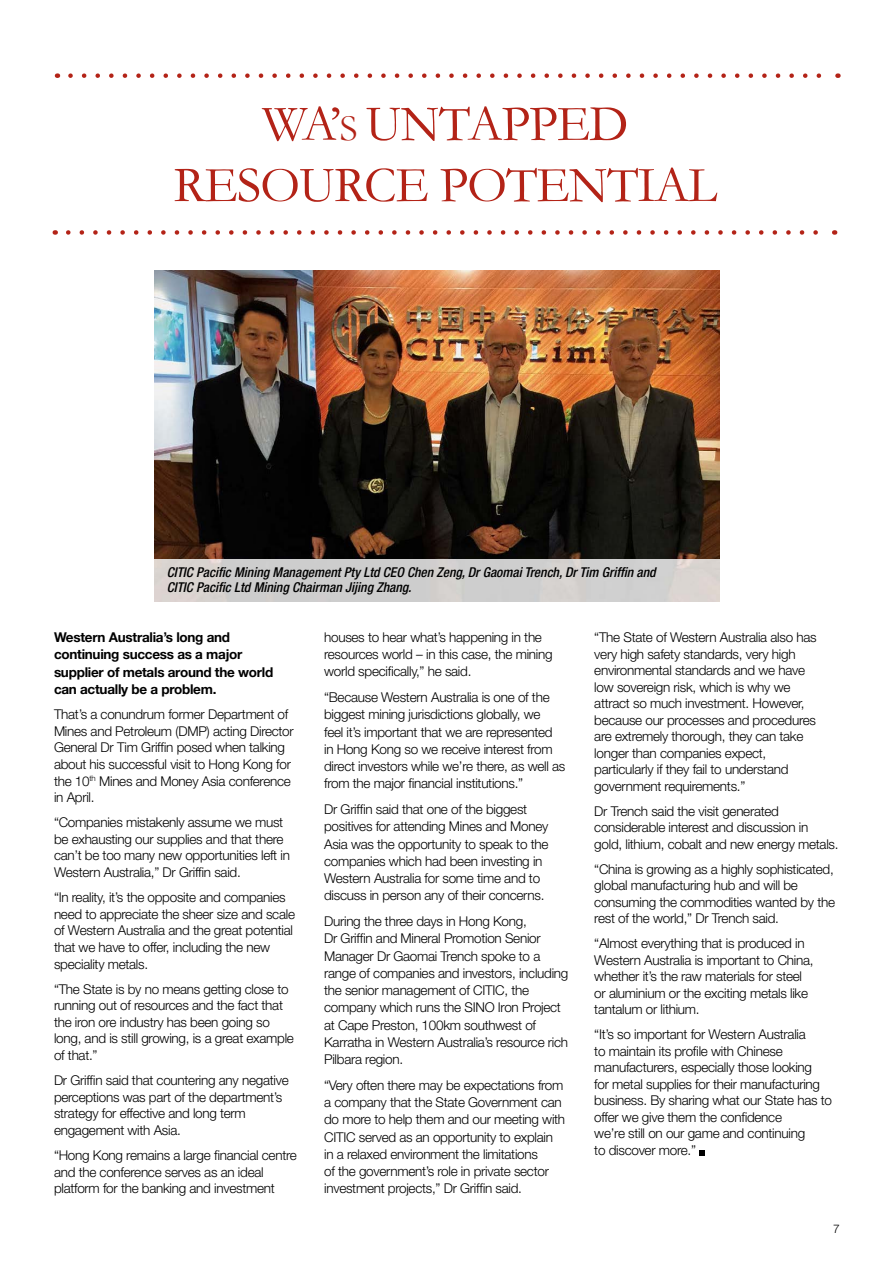
<style>
.page{position:relative;width:893px;height:1263px;background:#fff}
.page>*{position:absolute;margin:0;border:0;box-sizing:border-box;transform-origin:0 0}
.t1{font:51px/61.2px "Garamond";letter-spacing:-.02em;color:#b32317;text-align:center}
.t2{font:300 13.5px/16.6px "Helvetica Neue";letter-spacing:-.02em;color:#000}
.t3{font:italic 500 condensed 13.5px/15px "Helvetica Neue";color:#000}
.t4{font:700 13.5px/17.4px "Helvetica Neue";letter-spacing:-.02em;color:#000}
.t5{font:300 12px "Helvetica Neue";color:#000}
.s1{font-size:37.5px}
</style>
<div class="page">
<svg style="left:68px;top:230px;width:750px;height:5px"></svg>
<svg style="left:70px;top:73px;width:752px;height:5px"></svg>
<svg style="left:699px;top:1150px;width:5px;height:5px"></svg>
<img style="left:154px;top:271px;width:566px;height:289px">
<svg style="left:154px;top:560px;width:566px;height:42px"></svg>
<h1 class="t1" style="left:174px;top:93px;width:545px">WA’<span class="s1">S</span> UNTAPPED<br>RESOURCE POTENTIAL</h1>
<p class="t3" style="left:167px;top:564px;width:491px">CITIC Pacific Mining Management Pty Ltd CEO Chen Zeng, Dr Gaomai Trench, Dr Tim Griffin and<br>CITIC Pacific Ltd Mining Chairman Jijing Zhang.</p>
<p class="t4" style="left:54px;top:628px;width:221px">Western Australia’s long and continuing success as a major supplier of metals around the world can actually be a problem.</p>
<p class="t2" style="left:54px;top:706px;width:241px">That’s a conundrum former Department of Mines and Petroleum (DMP) acting Director General Dr Tim Griffin posed when talking about his successful visit to Hong Kong for the 10<sup>th</sup> Mines and Money Asia conference in April.</p>
<p class="t2" style="left:54px;top:814px;width:237px">“Companies mistakenly assume we must be exhausting our supplies and that there can’t be too many new opportunities left in Western Australia,” Dr Griffin said.</p>
<p class="t2" style="left:54px;top:889px;width:243px">“In reality, it’s the opposite and companies need to appreciate the sheer size and scale of Western Australia and the great potential that we have to offer, including the new speciality metals.</p>
<p class="t2" style="left:54px;top:980px;width:241px">“The State is by no means getting close to running out of resources and the fact that the iron ore industry has been going so long, and is still growing, is a great example of that.”</p>
<p class="t2" style="left:54px;top:1072px;width:236px">Dr Griffin said that countering any negative perceptions was part of the department’s strategy for effective and long term engagement with Asia.</p>
<p class="t2" style="left:54px;top:1146px;width:244px">“Hong Kong remains a large financial centre and the conference serves as an ideal platform for the banking and investment</p>
<p class="t2" style="left:324px;top:628px;width:230px;line-height:17.2px">houses to hear what’s happening in the resources world – in this case, the mining world specifically,” he said.</p>
<p class="t2" style="left:324px;top:688px;width:243px;line-height:17.2px">“Because Western Australia is one of the biggest mining jurisdictions globally, we<br>feel it’s important that we are represented in Hong Kong so we receive interest from direct investors while we’re there, as well as from the major financial institutions.”</p>
<p class="t2" style="left:324px;top:800px;width:226px;line-height:17.2px">Dr Griffin said that one of the biggest positives for attending Mines and Money Asia was the opportunity to speak to the companies which had been investing in Western Australia for some time and to discuss in person any of their concerns.</p>
<p class="t2" style="left:324px;top:912px;width:246px;line-height:17.2px">During the three days in Hong Kong,<br>Dr Griffin and Mineral Promotion Senior Manager Dr Gaomai Trench spoke to a range of companies and investors, including the senior management of CITIC, the company which runs the SINO Iron Project at Cape Preston, 100km southwest of Karratha in Western Australia’s resource rich Pilbara region.</p>
<p class="t2" style="left:324px;top:1076px;width:243px;line-height:17.2px">“Very often there may be expectations from a company that the State Government can do more to help them and our meeting with CITIC served as an opportunity to explain in a relaxed environment the limitations<br>of the government’s role in private sector investment projects,” Dr Griffin said.</p>
<p class="t2" style="left:594px;top:629px;width:224px">“The State of Western Australia also has very high safety standards, very high environmental standards and we have low sovereign risk, which is why we attract so much investment. However, because our processes and procedures are extremely thorough, they can take longer than companies expect, particularly if they fail to understand government requirements.”</p>
<p class="t2" style="left:594px;top:802px;width:246px">Dr Trench said the visit generated considerable interest and discussion in gold, lithium, cobalt and new energy metals.</p>
<p class="t2" style="left:594px;top:860px;width:242px">“China is growing as a highly sophisticated, global manufacturing hub and will be consuming the commodities wanted by the rest of the world,” Dr Trench said.</p>
<p class="t2" style="left:594px;top:935px;width:221px">“Almost everything that is produced in Western Australia is important to China, whether it’s the raw materials for steel or aluminium or the exciting metals like tantalum or lithium.</p>
<p class="t2" style="left:594px;top:1026px;width:239px">“It’s so important for Western Australia<br>to maintain its profile with Chinese manufacturers, especially those looking<br>for metal supplies for their manufacturing business. By sharing what our State has to offer we give them the confidence<br>we’re still on our game and continuing<br>to discover more.”</p>
<p class="t5" style="left:833px;top:1221px;width:8px">7</p>
</div>
